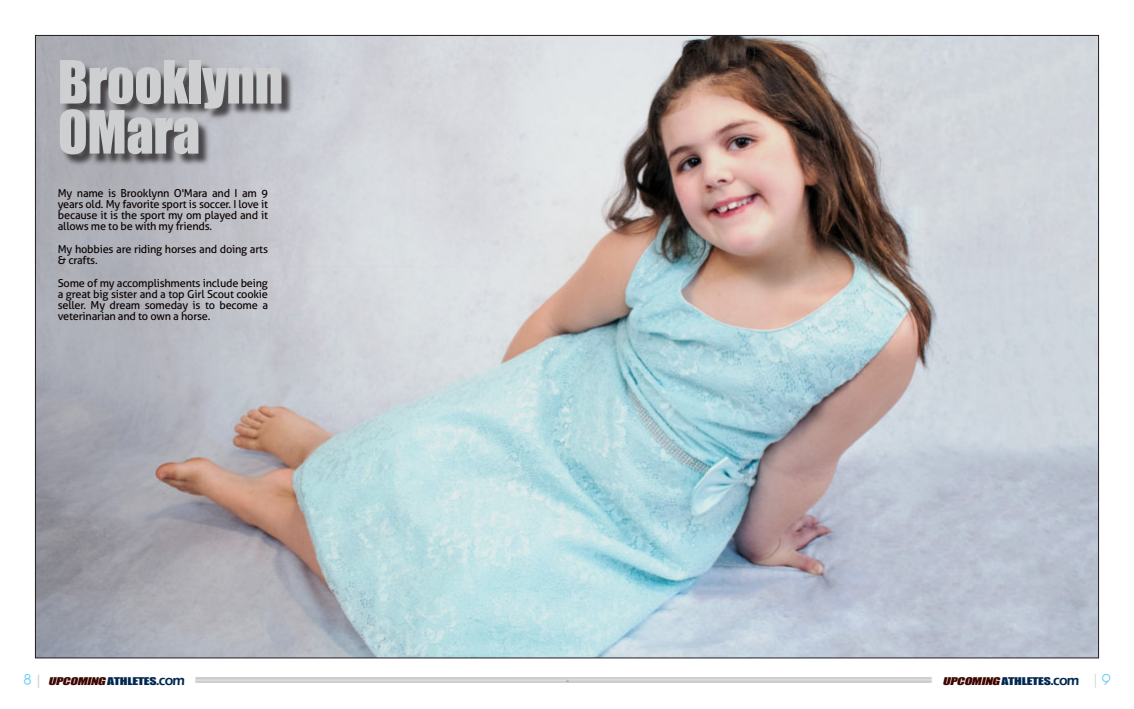
<style>
.page{position:relative;width:1134px;height:709px;background:#fff}
.page>*{position:absolute;margin:0;border:0;box-sizing:border-box;transform-origin:0 0}
.t1{font:55px/50px "Impact";letter-spacing:-.01em;color:#cdcfd0}
.t2{font:11px/11px "Aller";letter-spacing:-.02em;color:#090000;text-align:justify}
.t3{font:italic 9.8px "Impact";color:#3e0600;scale:1.43 1}
.s1{font-family:"Abeatby Kai";font-style:normal;font-size:14px;color:#6dcff6}
.s2{font-family:"Arial";font-style:normal;font-size:14px;color:#cdcfd0}
.s3{font-style:normal;color:#002850}
.s4{font-family:"Eras ITC";font-weight:600;font-style:normal;font-size:14px;color:#002850}
.s5{font-family:"Abeatby Kai";font-style:normal;font-size:14px;color:#cdcfd0}
</style>
<div class="page">
<img style="left:37px;top:37px;width:1060px;height:619px">
<img style="left:61px;top:62px;width:232px;height:104px">
<h1 class="t1" style="left:58px;top:60px;width:227px">Brooklynn<br>OMara</h1>
<p class="t2" style="left:58px;top:189px;width:212px">My name is Brooklynn O'Mara and I am 9 years old. My favorite sport is soccer. I love it because it is the sport my om played and it allows me to be with my friends.</p>
<p class="t2" style="left:58px;top:245px;width:212px">My hobbies are riding horses and doing arts &amp; crafts.</p>
<p class="t2" style="left:58px;top:279px;width:212px">Some of my accomplishments include being a great big sister and a top Girl Scout cookie seller. My dream someday is to become a veterinarian and to own a horse.</p>
<p class="t3" style="left:24px;top:677px;width:114px"><span class="s1">8</span> <span class="s2">|</span> UPCOMING<span class="s3">ATHLETES</span><span class="s4">.com</span></p>
<p class="t3" style="left:943px;top:677px;width:119px">UPCOMING<span class="s3">ATHLETES</span><span class="s4">.com</span> <span class="s5">|</span> <span class="s1">9</span></p>
</div>
